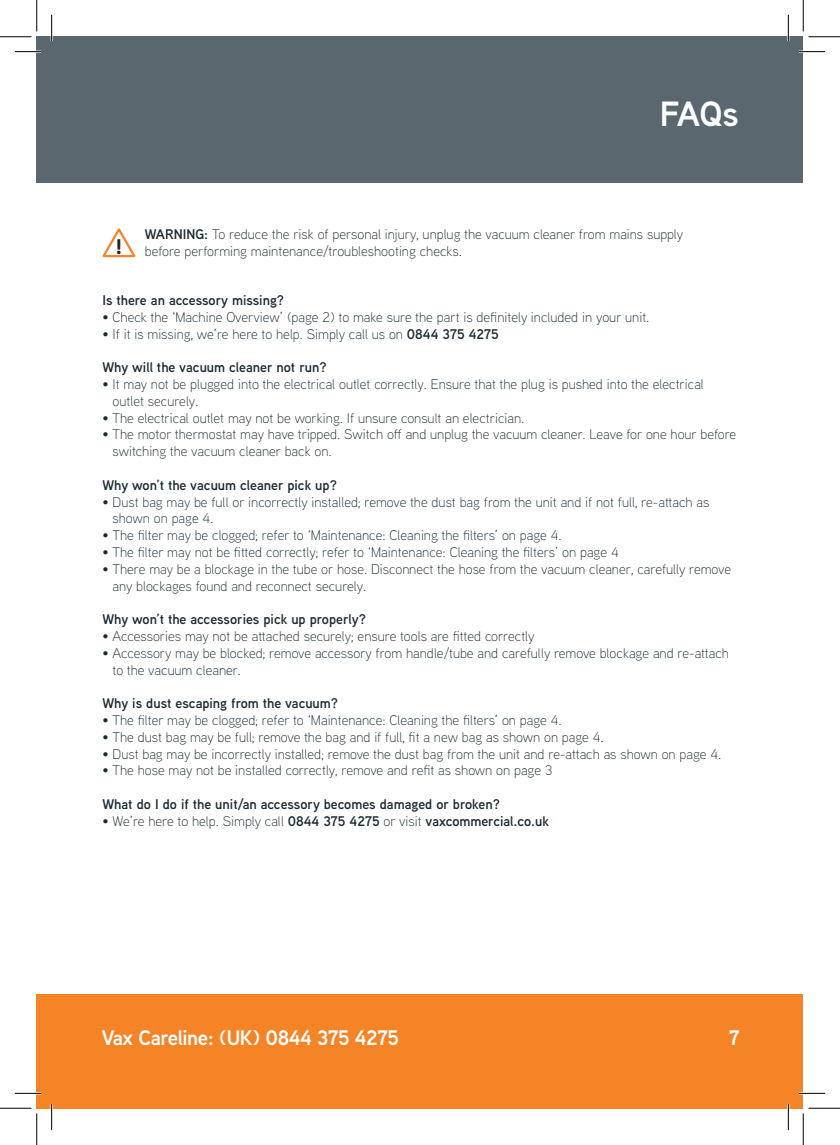
<style>
.page{position:relative;width:840px;height:1145px;background:#fff}
.page>*{position:absolute;margin:0;border:0;box-sizing:border-box;transform-origin:0 0}
.t1{font:600 35px "Vax Aaux Next";color:#fff}
.t2{font:900 21.18px "Vax Aaux Next";color:#231f20}
.t3{font:600 21px "Vax Aaux Next";letter-spacing:-.02em;color:#fff}
.t4{font:300 14px/16.8px "Vax Aaux Next";color:#192931}
.t5{font:600 14px "Vax Aaux Next";color:#192931}
.s1{font-weight:600}
</style>
<div class="page">
<div style="left:37px;top:994px;width:766px;height:114px;background:#f58427"></div>
<div style="left:37px;top:37px;width:766px;height:146px;background:#5a676e"></div>
<svg style="left:102px;top:228px;width:34px;height:30px"></svg>
<hr style="left:15px;top:51px;width:26px;height:2px;background:#fff">
<hr style="left:799px;top:51px;width:26px;height:2px;background:#fff">
<hr style="left:15px;top:1092px;width:26px;height:2px;background:#fff">
<hr style="left:799px;top:1092px;width:26px;height:2px;background:#fff">
<hr style="left:51px;top:15px;width:2px;height:26px;background:#fff">
<hr style="left:51px;top:1104px;width:2px;height:26px;background:#fff">
<hr style="left:787px;top:15px;width:2px;height:26px;background:#fff">
<hr style="left:787px;top:1104px;width:2px;height:26px;background:#fff">
<svg style="left:15px;top:51px;width:26px;height:1px"></svg>
<svg style="left:799px;top:51px;width:26px;height:1px"></svg>
<svg style="left:15px;top:1093px;width:26px;height:1px"></svg>
<svg style="left:799px;top:1093px;width:26px;height:1px"></svg>
<svg style="left:51px;top:15px;width:1px;height:26px"></svg>
<svg style="left:51px;top:1104px;width:1px;height:26px"></svg>
<svg style="left:788px;top:15px;width:1px;height:26px"></svg>
<svg style="left:788px;top:1104px;width:1px;height:26px"></svg>
<hr style="left:0;top:36px;width:32px;height:1px;background:#000">
<hr style="left:808px;top:36px;width:32px;height:1px;background:#000">
<hr style="left:0;top:1108px;width:32px;height:1px;background:#000">
<hr style="left:808px;top:1108px;width:32px;height:1px;background:#000">
<hr style="left:36px;top:0;width:1px;height:31px;background:#000">
<hr style="left:36px;top:1113px;width:1px;height:32px;background:#000">
<hr style="left:803px;top:0;width:1px;height:31px;background:#000">
<hr style="left:803px;top:1113px;width:1px;height:32px;background:#000">
<h1 class="t1" style="left:660px;top:89px;width:81px">FAQs</h1>
<p class="t4" style="left:145px;top:225px;width:540px"><span class="s1">WARNING:</span> To reduce the risk of personal injury, unplug the vacuum cleaner from mains supply before performing maintenance/troubleshooting checks.</p>
<h2 class="t2" style="left:115px;top:231px;width:8px">!</h2>
<h2 class="t2" style="left:159px;top:231px;width:8px">!</h2>
<p class="t5" style="left:102px;top:290px;width:183px">Is there an accessory missing?</p>
<p class="t4" style="left:102px;top:308px;width:548px">• Check the ‘Machine Overview’ (page 2) to make sure the part is definitely included in your unit.</p>
<p class="t4" style="left:102px;top:325px;width:398px">• If it is missing, we’re here to help. Simply call us on <span class="s1">0844 375 4275</span></p>
<p class="t5" style="left:102px;top:358px;width:226px">Why will the vacuum cleaner not run?</p>
<p class="t4" style="left:113px;top:375px;width:593px;text-indent:-10px">• It may not be plugged into the electrical outlet correctly. Ensure that the plug is pushed into the electrical outlet securely.</p>
<p class="t4" style="left:102px;top:409px;width:423px">• The electrical outlet may not be working. If unsure consult an electrician.</p>
<p class="t4" style="left:113px;top:426px;width:625px;text-indent:-10px">• The motor thermostat may have tripped. Switch off and unplug the vacuum cleaner. Leave for one hour before switching the vacuum cleaner back on.</p>
<p class="t5" style="left:102px;top:475px;width:236px">Why won’t the vacuum cleaner pick up?</p>
<p class="t4" style="left:113px;top:493px;width:598px;text-indent:-10px">• Dust bag may be full or incorrectly installed; remove the dust bag from the unit and if not full, re-attach as shown on page 4.</p>
<p class="t4" style="left:102px;top:526px;width:461px">• The filter may be clogged; refer to ‘Maintenance: Cleaning the filters’ on page 4.</p>
<p class="t4" style="left:102px;top:543px;width:518px">• The filter may not be fitted correctly; refer to ‘Maintenance: Cleaning the filters’ on page 4</p>
<p class="t4" style="left:113px;top:560px;width:620px;text-indent:-10px">• There may be a blockage in the tube or hose. Disconnect the hose from the vacuum cleaner, carefully remove any blockages found and reconnect securely.</p>
<p class="t5" style="left:102px;top:610px;width:265px">Why won’t the accessories pick up properly?</p>
<p class="t4" style="left:102px;top:627px;width:434px">• Accessories may not be attached securely; ensure tools are fitted correctly</p>
<p class="t4" style="left:113px;top:644px;width:618px;text-indent:-10px">• Accessory may be blocked; remove accessory from handle/tube and carefully remove blockage and re-attach to the vacuum cleaner.</p>
<p class="t5" style="left:102px;top:694px;width:237px">Why is dust escaping from the vacuum?</p>
<p class="t4" style="left:102px;top:711px;width:461px">• The filter may be clogged; refer to ‘Maintenance: Cleaning the filters’ on page 4.</p>
<p class="t4" style="left:102px;top:728px;width:503px">• The dust bag may be full; remove the bag and if full, fit a new bag as shown on page 4.</p>
<p class="t4" style="left:102px;top:745px;width:620px">• Dust bag may be incorrectly installed; remove the dust bag from the unit and re-attach as shown on page 4.</p>
<p class="t4" style="left:102px;top:762px;width:451px">• The hose may not be installed correctly, remove and refit as shown on page 3</p>
<p class="t5" style="left:102px;top:794px;width:399px">What do I do if the unit/an accessory becomes damaged or broken?</p>
<p class="t4" style="left:102px;top:812px;width:448px">• We’re here to help. Simply call <span class="s1">0844 375 4275</span> or visit <span class="s1">vaxcommercial.co.uk</span></p>
<h3 class="t3" style="left:102px;top:1023px;width:299px">Vax Careline: (UK) 0844 375 4275</h3>
<h3 class="t3" style="left:729px;top:1023px;width:12px">7</h3>
</div>
